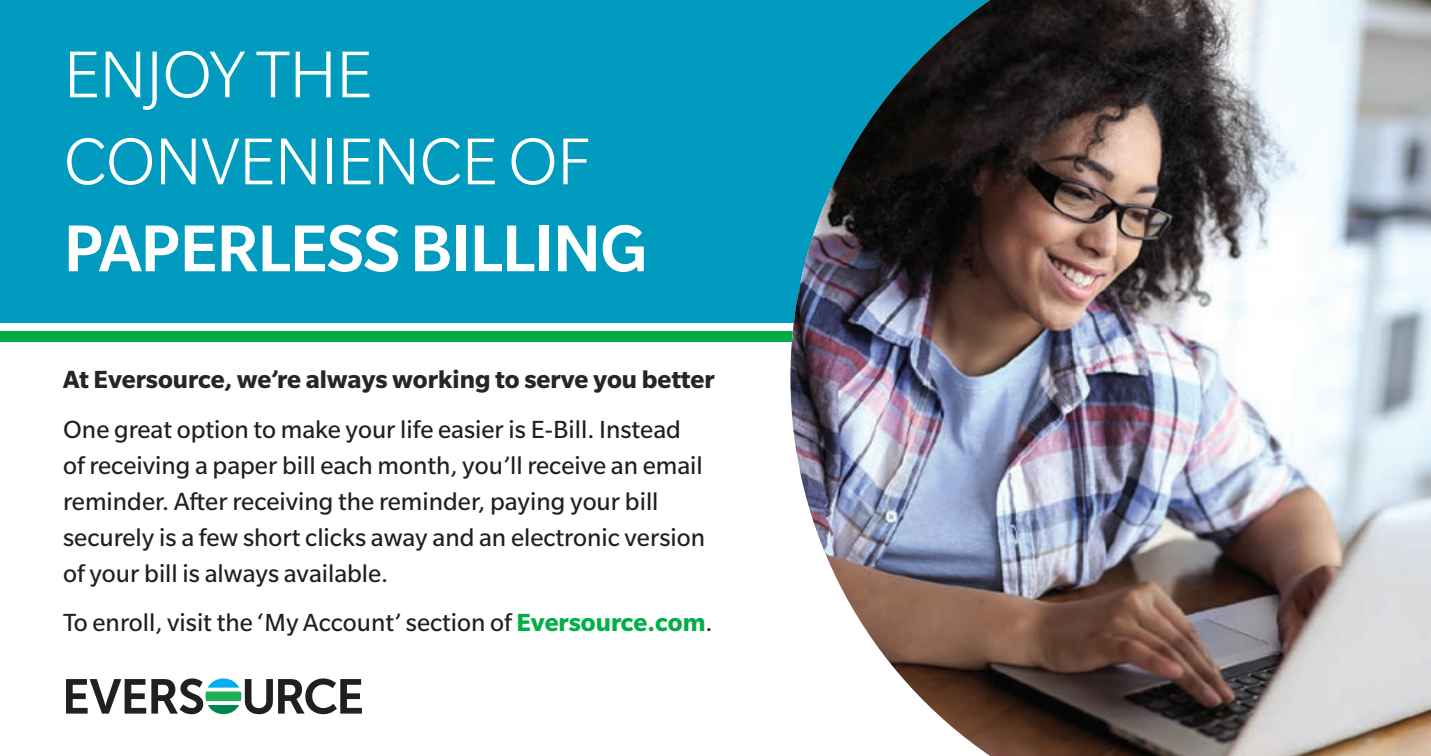
<style>
.page{position:relative;width:1431px;height:756px;background:#fff}
.page>*{position:absolute;margin:0;border:0;box-sizing:border-box;transform-origin:0 0}
.t1{font:300 72px/87px "Slate Pro";letter-spacing:-.015em;color:#fff}
.t2{font:500 72px "Slate Pro";letter-spacing:-.015em;color:#fff}
.t3{font:27px/36px "Slate Pro";color:#231f20}
.t4{font:700 27px "Slate Pro";color:#282526}
.s1{font-weight:700;color:#00af48}
.s2{color:#282526}
</style>
<div class="page">
<div style="left:0;top:0;width:1431px;height:322px;background:#009bbf"></div>
<svg style="left:66px;top:678px;width:296px;height:36px"></svg>
<div style="left:0;top:331px;width:804px;height:11px;background:#00ad44"></div>
<img style="left:790px;top:0;width:641px;height:756px">
<h1 class="t1" style="left:64px;top:31px;width:528px">ENJOY THE<br>CONVENIENCE OF</h1>
<h1 class="t2" style="left:64px;top:209px;width:586px">PAPERLESS BILLING</h1>
<p class="t4" style="left:63px;top:365px;width:653px">At Eversource, we’re always working to serve you better</p>
<p class="t3" style="left:63px;top:411px;width:643px">One great option to make your life easier is E-Bill. Instead of receiving a paper bill each month, you’ll receive an email reminder. After receiving the reminder, paying your bill securely is a few short clicks away and an electronic version of your bill is always available.</p>
<p class="t3" style="left:63px;top:604px;width:651px">To enroll, visit the ‘My Account’ section of <span class="s1">Eversource.com</span><span class="s2">.</span></p>
</div>
